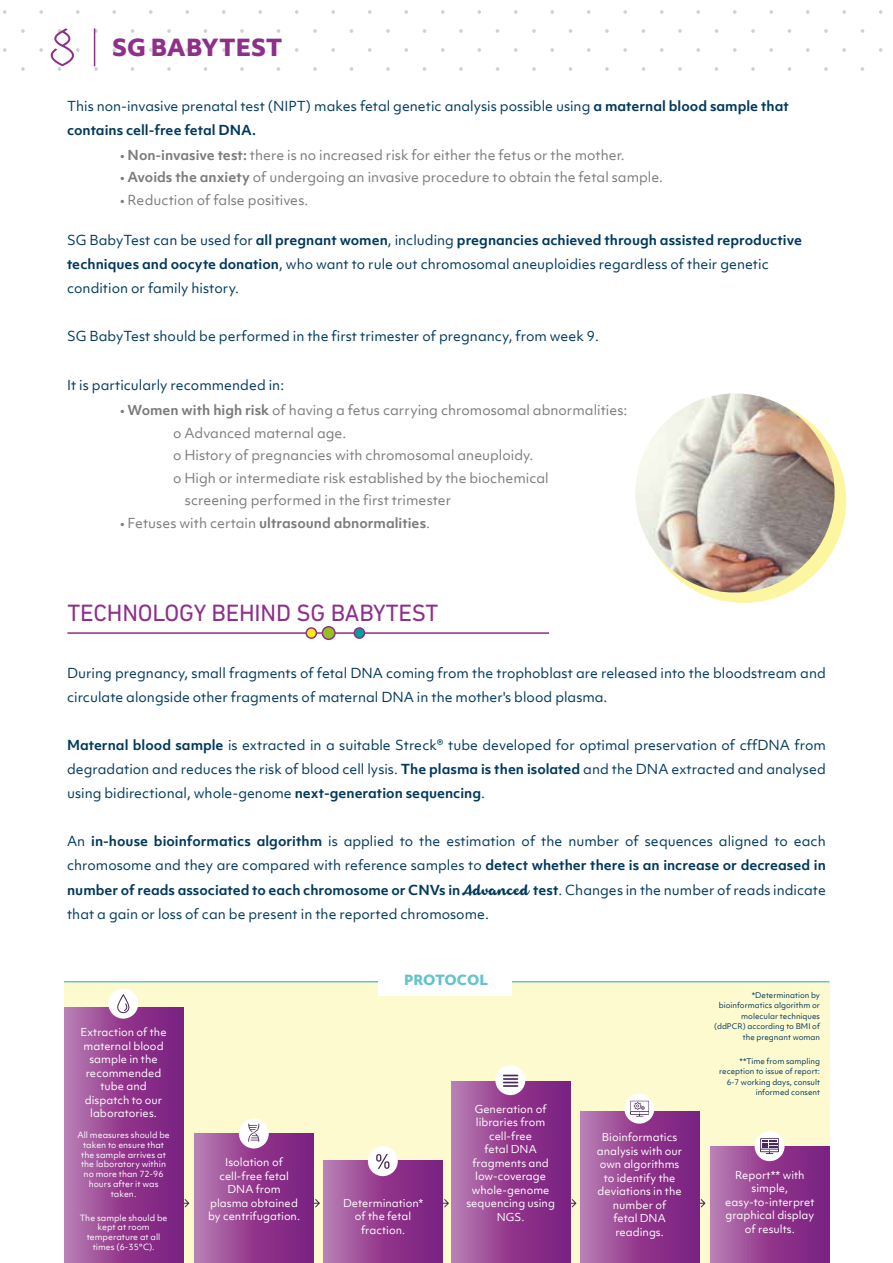
<style>
.page{position:relative;width:893px;height:1263px;background:#fff}
.page>*{position:absolute;margin:0;border:0;box-sizing:border-box;transform-origin:0 0}
.t1{font:24px "DIN Next LT Pro";letter-spacing:-.005em;color:#8e3089}
.t2{font:800 22.65px "Objektiv Mk 1 Trial";color:#8e3089}
.t3{font:800 13.5px "Objektiv Mk 1 Trial";letter-spacing:-.005em;color:#65c3ce}
.t4{font:13.2px/24px "Objektiv Mk 1 Trial";color:#003a5d}
.t5{font:13.2px "Objektiv Mk 1 Trial";color:#7b7c7c}
.t6{font:700 13.2px "Objektiv Mk 1 Trial";color:#7b7c7c}
.t7{font:10.5px/13.5px "Objektiv Mk 1 Trial";color:#fff;text-align:center}
.t8{font:8.25px/9.8px "Objektiv Mk 1 Trial";color:#fff;text-align:center}
.t9{font:7.5px/10.5px "Objektiv Mk 1 Trial";color:#003a5d;text-align:right}
.s1{font-weight:700}
.s2{font-weight:400}
.s3{font-family:"Armonioso"}
</style>
<div class="page">
<div style="left:64px;top:982px;width:765px;height:281px;background:#fefad0"></div>
<svg style="left:314px;top:1199px;width:6px;height:8px"></svg>
<svg style="left:443px;top:1199px;width:6px;height:8px"></svg>
<svg style="left:570px;top:1199px;width:6px;height:8px"></svg>
<svg style="left:699px;top:1199px;width:6px;height:8px"></svg>
<svg style="left:183px;top:1199px;width:6px;height:8px"></svg>
<svg style="left:64px;top:1008px;width:119px;height:255px;background:#974594"></svg>
<div style="left:641px;top:398px;width:205px;height:205px;background:#fdf6a0;border-radius:50%"></div>
<img style="left:635px;top:393px;width:200px;height:200px;border-radius:100px">
<hr style="left:67px;top:632px;width:482px;height:2px;background:#8e3089">
<div style="left:322px;top:627px;width:13px;height:12px;background:#95c11f;border-radius:50%"></div>
<div style="left:322px;top:626px;width:14px;height:14px;border:2px solid #8e3089;border-radius:50%"></div>
<div style="left:306px;top:628px;width:10px;height:10px;background:#fcea10;border-radius:50%"></div>
<div style="left:306px;top:627px;width:11px;height:12px;border:2px solid #8e3089;border-radius:50%"></div>
<div style="left:354px;top:628px;width:10px;height:10px;background:#00a19a;border-radius:50%"></div>
<div style="left:354px;top:627px;width:11px;height:12px;border:2px solid #8e3089;border-radius:50%"></div>
<hr style="left:64px;top:981px;width:316px;height:1px;background:#65c3ce">
<hr style="left:504px;top:981px;width:325px;height:1px;background:#65c3ce">
<div style="left:378px;top:968px;width:133px;height:28px;background:#fff"></div>
<div style="left:108px;top:989px;width:30px;height:30px;background:#fff;border-radius:50%"></div>
<svg style="left:117px;top:994px;width:12px;height:19px"></svg>
<svg style="left:195px;top:1133px;width:119px;height:130px;background:#954293"></svg>
<div style="left:239px;top:1118px;width:30px;height:30px;background:#fff;border-radius:50%"></div>
<svg style="left:324px;top:1160px;width:119px;height:103px;background:#954293"></svg>
<div style="left:368px;top:1146px;width:30px;height:30px;background:#fff;border-radius:50%"></div>
<div style="left:451px;top:1082px;width:119px;height:181px;background:linear-gradient(to right,#b673ad,#751379)"></div>
<div style="left:495px;top:1065px;width:30px;height:30px;background:#fff;border-radius:50%"></div>
<svg style="left:580px;top:1112px;width:119px;height:151px;background:#954393"></svg>
<div style="left:624px;top:1094px;width:30px;height:30px;background:#fff;border-radius:50%"></div>
<svg style="left:710px;top:1146px;width:119px;height:117px;background:#954393"></svg>
<div style="left:755px;top:1131px;width:29px;height:30px;background:#fff;border-radius:50%"></div>
<svg style="left:248px;top:1123px;width:12px;height:19px"></svg>
<svg style="left:376px;top:1154px;width:13px;height:15px"></svg>
<svg style="left:503px;top:1075px;width:15px;height:12px"></svg>
<svg style="left:630px;top:1101px;width:19px;height:15px"></svg>
<svg style="left:760px;top:1138px;width:19px;height:16px"></svg>
<hr style="left:94px;top:28px;width:1px;height:38px;background:#8e3089">
<svg style="left:50px;top:28px;width:24px;height:38px"></svg>
<h2 class="t2" style="left:112px;top:31px;width:172px">SG BABYTEST</h2>
<p class="t4" style="left:67px;top:94px;width:723px">This non-invasive prenatal test (NIPT) makes fetal genetic analysis possible using <span class="s1">a maternal blood sample that contains cell-free fetal DNA.</span></p>
<p class="t5" style="left:120px;top:146px;width:506px">• <span class="s1">Non-invasive test:</span> there is no increased risk for either the fetus or the mother.</p>
<p class="t5" style="left:120px;top:168px;width:545px">• <span class="s1">Avoids the anxiety</span> of undergoing an invasive procedure to obtain the fetal sample.</p>
<p class="t5" style="left:120px;top:191px;width:190px">• Reduction of false positives.</p>
<p class="t4" style="left:67px;top:228px;width:736px">SG BabyTest can be used for <span class="s1">all pregnant women</span>, including <span class="s1">pregnancies achieved through assisted reproductive techniques and oocyte donation</span>, who want to rule out chromosomal aneuploidies regardless of their genetic condition or family history.</p>
<p class="t4" style="left:67px;top:324px;width:533px">SG BabyTest should be performed in the first trimester of pregnancy, from week 9.</p>
<p class="t4" style="left:67px;top:373px;width:219px">It is particularly recommended in:</p>
<p class="t5" style="left:120px;top:401px;width:509px">• <span class="s1">Women with high risk</span> of having a fetus carrying chromosomal abnormalities:</p>
<p class="t5" style="left:173px;top:424px;width:175px">o Advanced maternal age.</p>
<p class="t5" style="left:173px;top:446px;width:362px">o History of pregnancies with chromosomal aneuploidy.</p>
<p class="t5" style="left:173px;top:469px;width:377px">o High or intermediate risk established by the biochemical</p>
<p class="t5" style="left:185px;top:491px;width:268px">screening performed in the first trimester</p>
<p class="t6" style="left:120px;top:514px;width:312px"><span class="s2">• Fetuses with certain</span> ultrasound abnormalities<span class="s2">.</span></p>
<h1 class="t1" style="left:67px;top:599px;width:372px">TECHNOLOGY BEHIND SG BABYTEST</h1>
<p class="t4" style="left:67px;top:661px;width:760px">During pregnancy, small fragments of fetal DNA coming from the trophoblast are released into the bloodstream and circulate alongside other fragments of maternal DNA in the mother's blood plasma.</p>
<p class="t4" style="left:67px;top:733px;width:760px;text-align:justify"><span class="s1">Maternal blood sample</span> is extracted in a suitable Streck® tube developed for optimal preservation of cffDNA from degradation and reduces the risk of blood cell lysis. <span class="s1">The plasma is then isolated</span> and the DNA extracted and analysed using bidirectional, whole-genome <span class="s1">next-generation sequencing</span>.</p>
<p class="t4" style="left:67px;top:829px;width:760px;text-align:justify">An <span class="s1">in-house bioinformatics algorithm</span> is applied to the estimation of the number of sequences aligned to each chromosome and they are compared with reference samples to <span class="s1">detect whether there is an increase or decreased in number of reads associated to each chromosome or CNVs in</span> <span class="s3">Advanced</span> <span class="s1">test</span>. Changes in the number of reads indicate that a gain or loss of can be present in the reported chromosome.</p>
<p class="t7" style="left:81px;top:1025px;width:88px">Extraction of the maternal blood sample in the recommended tube and dispatch to our laboratories.</p>
<p class="t8" style="left:77px;top:1130px;width:94px">All measures should be taken to ensure that the sample arrives at the laboratory within no more than 72-96 hours after it was taken.</p>
<p class="t8" style="left:80px;top:1212px;width:89px">The sample should be kept at room temperature at all times (6-35°C).</p>
<p class="t7" style="left:208px;top:1155px;width:93px">Isolation of cell-free fetal<br>DNA from plasma obtained by centrifugation.</p>
<p class="t3" style="left:404px;top:970px;width:85px">PROTOCOL</p>
<p class="t7" style="left:343px;top:1196px;width:82px">Determination* of the fetal fraction.</p>
<p class="t7" style="left:466px;top:1102px;width:90px">Generation of libraries from cell-free<br>fetal DNA fragments and low-coverage whole-genome sequencing using<br>NGS.</p>
<p class="t7" style="left:597px;top:1130px;width:87px">Bioinformatics analysis with our own algorithms to identify the deviations in the number of<br>fetal DNA readings.</p>
<p class="t9" style="left:714px;top:990px;width:107px">*Determination by bioinformatics algorithm or molecular techniques (ddPCR) according to BMI of the pregnant woman</p>
<p class="t9" style="left:719px;top:1056px;width:102px">**Time from sampling reception to issue of report:<br>6-7 working days, consult informed consent</p>
<p class="t7" style="left:725px;top:1168px;width:91px">Report** with simple, easy-to-interpret graphical display of results.</p>
</div>
